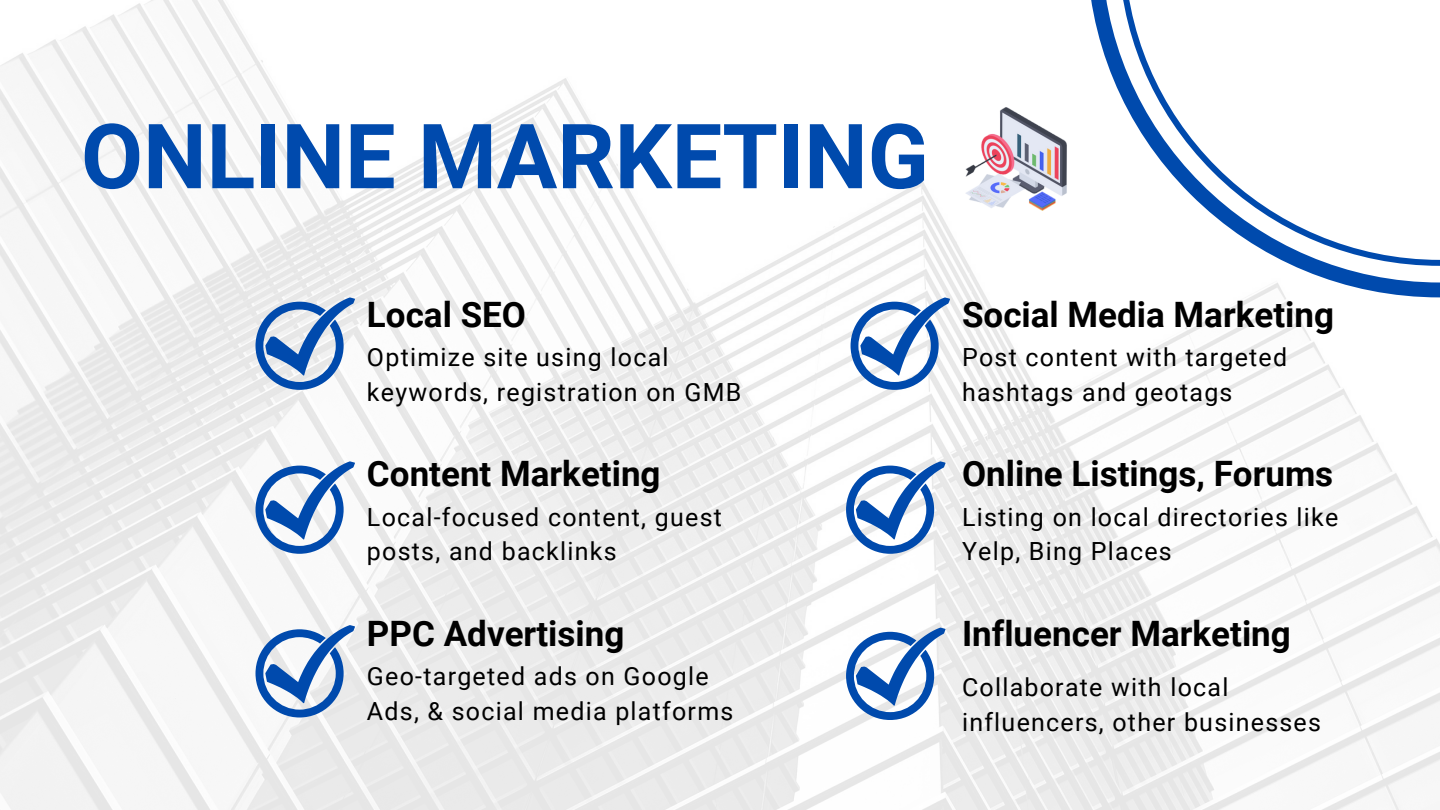
<style>
.page{position:relative;width:1440px;height:810px;background:#fff}
.page>*{position:absolute;margin:0;border:0;box-sizing:border-box;transform-origin:0 0}
.t1{font:700 90px "Roboto";color:#004aad}
.t2{font:700 35px "Roboto";color:#000}
.t3{font:25px/34.5px "Roboto";letter-spacing:.05em;color:#000}
</style>
<div class="page">
<img style="left:0;top:0;width:1440px;height:810px">
<svg style="left:256px;top:297px;width:99px;height:93px"></svg>
<svg style="left:851px;top:297px;width:99px;height:93px"></svg>
<svg style="left:846px;top:461px;width:100px;height:93px"></svg>
<svg style="left:846px;top:628px;width:100px;height:92px"></svg>
<svg style="left:256px;top:461px;width:99px;height:93px"></svg>
<svg style="left:256px;top:625px;width:99px;height:92px"></svg>
<svg style="left:1087px;top:0;width:353px;height:297px"></svg>
<svg style="left:1118px;top:0;width:322px;height:266px"></svg>
<img style="left:962px;top:105px;width:107px;height:107px">
<p class="t1" style="left:81px;top:105px;width:849px">ONLINE MARKETING</p>
<p class="t2" style="left:367px;top:294px;width:161px">Local SEO</p>
<h1 class="t3" style="left:367px;top:340px;width:376px">Optimize site using local keywords, registration on GMB</h1>
<p class="t2" style="left:367px;top:454px;width:295px">Content Marketing</p>
<h2 class="t3" style="left:367px;top:500px;width:356px">Local-focused content, guest posts, and backlinks</h2>
<h2 class="t2" style="left:367px;top:613px;width:259px">PPC Advertising</h2>
<p class="t3" style="left:367px;top:659px;width:368px">Geo-targeted ads on Google<br>Ads, &amp; social media platforms</p>
<h2 class="t2" style="left:962px;top:294px;width:374px">Social Media Marketing</h2>
<p class="t3" style="left:962px;top:340px;width:327px">Post content with targeted hashtags and geotags</p>
<p class="t2" style="left:962px;top:454px;width:373px">Online Listings, Forums</p>
<p class="t3" style="left:962px;top:500px;width:378px">Listing on local directories like<br>Yelp, Bing Places</p>
<p class="t2" style="left:962px;top:613px;width:330px">Influencer Marketing</p>
<p class="t3" style="left:962px;top:670px;width:360px">Collaborate with local influencers, other businesses</p>
</div>
